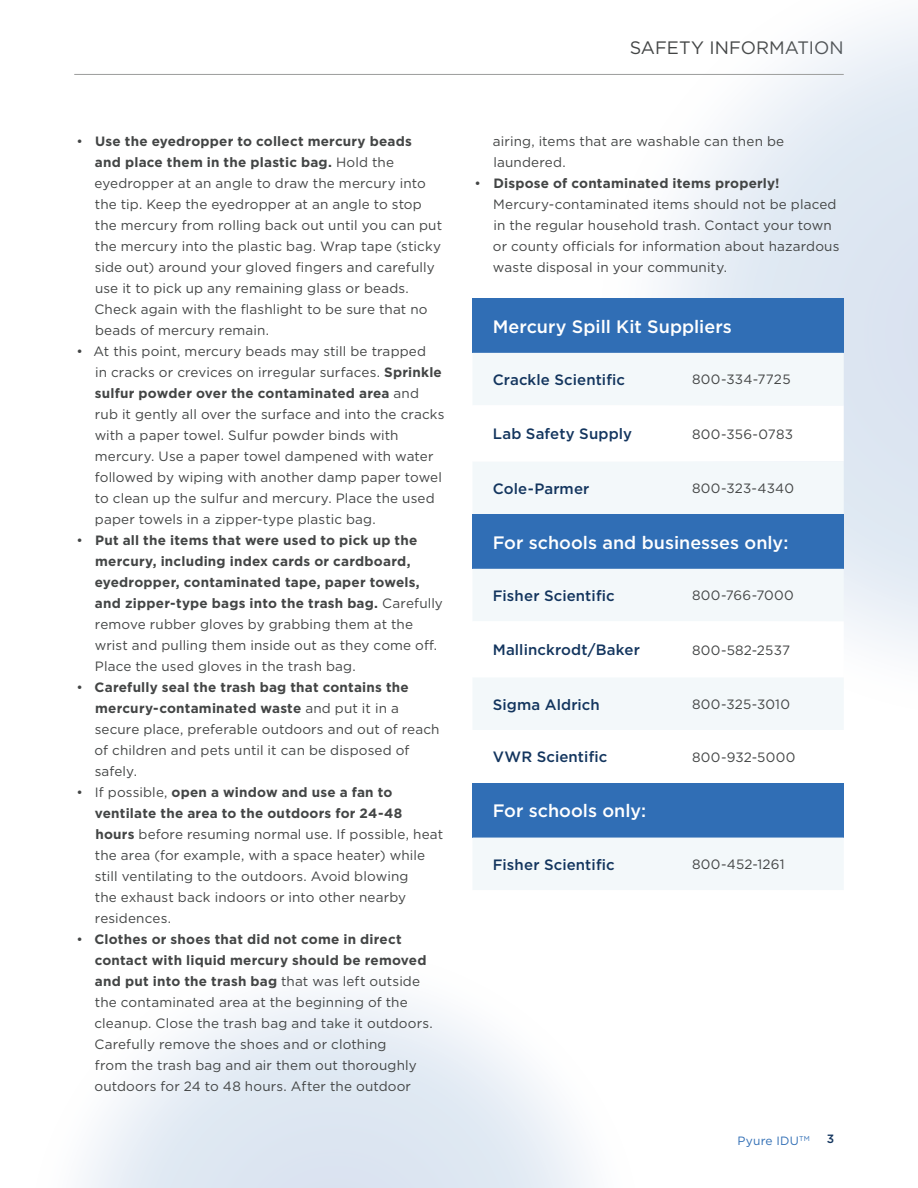
<style>
.page{position:relative;width:918px;height:1188px;background:#fff}
.page>*{position:absolute;margin:0;border:0;box-sizing:border-box;transform-origin:0 0}
.Body_Copy{font:500 18px "Gotham";color:#fff}
.t1{font:18px "Gotham";color:#434545}
.Body_Copy-2{font:500 15px "Gotham";letter-spacing:.01em;color:#13355e}
.Body_Copy-3{font:13.5px/21px "Gotham";letter-spacing:.01em;color:#434545}
.t2{font:700 13.5px/21px "Gotham";letter-spacing:.015em;color:#434545}
.Body_Copy-4{font:13.5px "Gotham";letter-spacing:.03em;color:#434545}
.t3{font:12px "Gotham";letter-spacing:.02em;color:#306eb5}
.t4{font:500 12px "Gotham";color:#13355e}
.s1{font-weight:700}
.s2{font-weight:400}
</style>
<div class="page">
<svg style="left:660px;top:16px;width:258px;height:637px"></svg>
<svg style="left:82px;top:993px;width:507px;height:195px"></svg>
<div style="left:472px;top:298px;width:372px;height:55px;background:#306eb5"></div>
<div style="left:473px;top:353px;width:371px;height:161px;background:#f3f8fa"></div>
<svg style="left:473px;top:405px;width:371px;height:56px"></svg>
<div style="left:472px;top:783px;width:372px;height:55px;background:#306eb5"></div>
<div style="left:473px;top:838px;width:370px;height:52px;background:#f3f8fa"></div>
<div style="left:472px;top:514px;width:372px;height:55px;background:#306eb5"></div>
<div style="left:473px;top:569px;width:371px;height:52px;background:#f3f8fa"></div>
<svg style="left:473px;top:621px;width:371px;height:109px"></svg>
<hr style="left:74px;top:74px;width:770px;height:1px;background:#9c9d9c">
<h1 class="t1" style="left:630px;top:36px;width:216px">SAFETY INFORMATION</h1>
<p class="Body_Copy-3" style="left:94px;top:130px;width:349px;text-indent:-18px">• <span class="s1">Use the eyedropper to collect mercury beads<br>and place them in the plastic bag.</span> Hold the eyedropper at an angle to draw the mercury into the tip. Keep the eyedropper at an angle to stop the mercury from rolling back out until you can put the mercury into the plastic bag. Wrap tape (sticky side out) around your gloved fingers and carefully use it to pick up any remaining glass or beads.<br>Check again with the flashlight to be sure that no beads of mercury remain.</p>
<p class="Body_Copy-3" style="left:95px;top:340px;width:351px;text-indent:-18px">• At this point, mercury beads may still be trapped<br>in cracks or crevices on irregular surfaces. <span class="s1">Sprinkle sulfur powder over the contaminated area</span> and rub it gently all over the surface and into the cracks with a paper towel. Sulfur powder binds with mercury. Use a paper towel dampened with water followed by wiping with another damp paper towel to clean up the sulfur and mercury. Place the used paper towels in a zipper-type plastic bag.</p>
<p class="t2" style="left:95px;top:529px;width:350px;text-indent:-18px"><span class="s2">•</span> Put all the items that were used to pick up the mercury, including index cards or cardboard, eyedropper, contaminated tape, paper towels, and zipper-type bags into the trash bag. <span class="s2">Carefully remove rubber gloves by grabbing them at the wrist and pulling them inside out as they come off.<br>Place the used gloves in the trash bag.</span></p>
<p class="Body_Copy-3" style="left:95px;top:676px;width:347px;text-indent:-18px">• <span class="s1">Carefully seal the trash bag that contains the mercury-contaminated waste</span> and put it in a secure place, preferable outdoors and out of reach of children and pets until it can be disposed of safely.</p>
<p class="Body_Copy-3" style="left:95px;top:781px;width:350px;text-indent:-18px">• If possible, <span class="s1">open a window and use a fan to ventilate the area to the outdoors for 24-48 hours</span> before resuming normal use. If possible, heat the area (for example, with a space heater) while still ventilating to the outdoors. Avoid blowing<br>the exhaust back indoors or into other nearby residences.</p>
<p class="Body_Copy-3" style="left:94px;top:928px;width:340px;text-indent:-18px">• <span class="s1">Clothes or shoes that did not come in direct contact with liquid mercury should be removed and put into the trash bag</span> that was left outside the contaminated area at the beginning of the cleanup. Close the trash bag and take it outdoors.<br>Carefully remove the shoes and or clothing<br>from the trash bag and air them out thoroughly outdoors for 24 to 48 hours. After the outdoor</p>
<p class="Body_Copy-3" style="left:493px;top:130px;width:293px">airing, items that are washable can then be laundered.</p>
<p class="Body_Copy-3" style="left:493px;top:172px;width:348px;text-indent:-18px">• <span class="s1">Dispose of contaminated items properly!<br></span>Mercury-contaminated items should not be placed in the regular household trash. Contact your town or county officials for information about hazardous waste disposal in your community.</p>
<p class="Body_Copy" style="left:493px;top:314px;width:241px">Mercury Spill Kit Suppliers</p>
<p class="Body_Copy-2" style="left:493px;top:370px;width:134px">Crackle Scientific</p>
<p class="Body_Copy-3" style="left:692px;top:369px;width:100px">800-334-7725</p>
<p class="Body_Copy-2" style="left:493px;top:424px;width:141px">Lab Safety Supply</p>
<p class="Body_Copy-3" style="left:692px;top:423px;width:103px">800-356-0783</p>
<p class="Body_Copy-2" style="left:493px;top:479px;width:98px">Cole-Parmer</p>
<p class="Body_Copy-3" style="left:692px;top:478px;width:104px">800-323-4340</p>
<p class="Body_Copy" style="left:493px;top:530px;width:297px">For schools and businesses only:</p>
<p class="Body_Copy-2" style="left:493px;top:586px;width:123px">Fisher Scientific</p>
<p class="Body_Copy-4" style="left:692px;top:587px;width:103px">800-766-7000</p>
<p class="Body_Copy-2" style="left:493px;top:640px;width:149px">Mallinckrodt/Baker</p>
<p class="Body_Copy-3" style="left:692px;top:639px;width:100px">800-582-2537</p>
<p class="Body_Copy-2" style="left:493px;top:695px;width:109px">Sigma Aldrich</p>
<p class="Body_Copy-3" style="left:692px;top:693px;width:100px">800-325-3010</p>
<p class="Body_Copy-2" style="left:493px;top:747px;width:116px">VWR Scientific</p>
<p class="Body_Copy-4" style="left:692px;top:748px;width:105px">800-932-5000</p>
<p class="Body_Copy" style="left:493px;top:799px;width:155px">For schools only:</p>
<p class="Body_Copy-2" style="left:493px;top:855px;width:123px">Fisher Scientific</p>
<p class="Body_Copy-3" style="left:692px;top:854px;width:94px">800-452-1261</p>
<p class="t3" style="left:737px;top:1133px;width:74px">Pyure IDU<sup>TM</sup></p>
<p class="t4" style="left:827px;top:1131px;width:9px">3</p>
</div>
